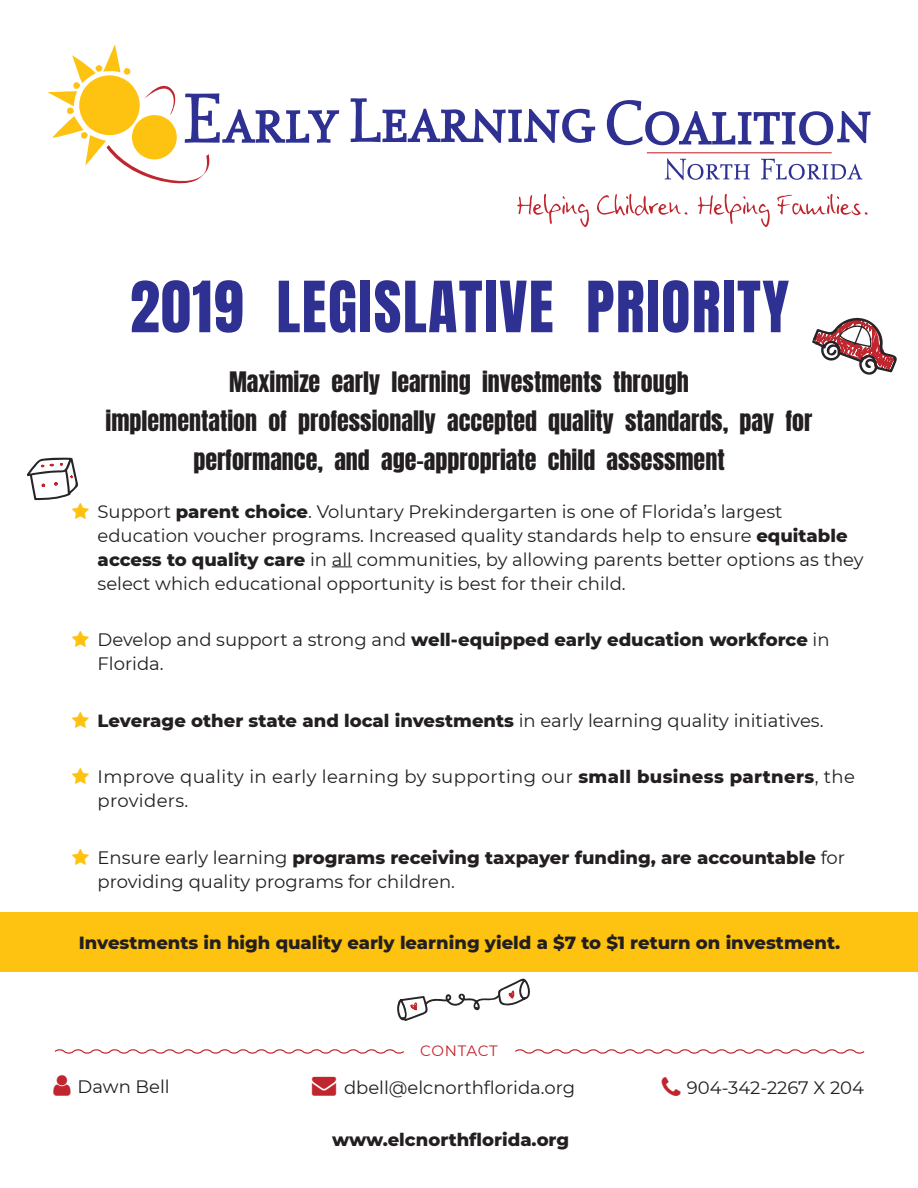
<style>
.page{position:relative;width:918px;height:1188px;background:#fff}
.page>*{position:absolute;margin:0;border:0;box-sizing:border-box;transform-origin:0 0}
.t1{font:60px "Anton";letter-spacing:.025em;color:#2e3092}
.t2{font:24px/39px "Anton";color:#231f20;text-align:center}
.t3{font:18px/24px "Montserrat";color:#231f20}
.t4{font:800 18px "Montserrat";color:#231f20}
.t5{font:18px/24px "Montserrat";letter-spacing:.02em;color:#231f20}
.t6{font:15px "Montserrat";letter-spacing:.04em;color:#c0262d}
.s1{font-weight:800}
.s2{font-weight:400}
</style>
<div class="page">
<div style="left:0;top:912px;width:918px;height:60px;background:#fec210"></div>
<hr style="left:647px;top:152px;width:185px;height:1px;background:#c0262d">
<svg style="left:47px;top:45px;width:292px;height:139px"></svg>
<svg style="left:351px;top:98px;width:244px;height:45px"></svg>
<svg style="left:607px;top:100px;width:264px;height:45px"></svg>
<svg style="left:665px;top:158px;width:85px;height:22px"></svg>
<svg style="left:761px;top:159px;width:102px;height:21px"></svg>
<svg style="left:517px;top:194px;width:72px;height:33px"></svg>
<svg style="left:597px;top:194px;width:90px;height:22px"></svg>
<svg style="left:698px;top:194px;width:72px;height:33px"></svg>
<svg style="left:777px;top:194px;width:91px;height:21px"></svg>
<svg style="left:332px;top:566px;width:20px;height:1px"></svg>
<svg style="left:515px;top:1049px;width:350px;height:5px"></svg>
<svg style="left:54px;top:1049px;width:350px;height:5px"></svg>
<svg style="left:812px;top:317px;width:85px;height:58px"></svg>
<svg style="left:397px;top:978px;width:133px;height:43px"></svg>
<svg style="left:27px;top:457px;width:51px;height:44px"></svg>
<p class="t1" style="left:130px;top:276px;width:661px">2019 LEGISLATIVE PRIORITY</p>
<p class="t2" style="left:229px;top:364px;width:461px">Maximize early learning investments through</p>
<p class="t2" style="left:106px;top:403px;width:708px">implementation of professionally accepted quality standards, pay for performance, and age-appropriate child assessment</p>
<p class="t3" style="left:98px;top:498px;width:768px">Support <span class="s1">parent choice</span>. Voluntary Prekindergarten is one of Florida’s largest education voucher programs. Increased quality standards help to ensure <span class="s1">equitable access to quality care</span> in all communities, by allowing parents better options as they select which educational opportunity is best for their child.</p>
<p class="t3" style="left:98px;top:627px;width:734px">Develop and support a strong and <span class="s1">well-equipped early education workforce</span> in<br>Florida.</p>
<p class="t4" style="left:98px;top:707px;width:727px">Leverage other state and local investments <span class="s2">in early learning quality initiatives.</span></p>
<p class="t5" style="left:98px;top:764px;width:759px">Improve quality in early learning by supporting our <span class="s1">small business partners</span>, the providers.</p>
<p class="t3" style="left:98px;top:845px;width:749px">Ensure early learning <span class="s1">programs receiving taxpayer funding, are accountable</span> for providing quality programs for children.</p>
<p class="t4" style="left:79px;top:929px;width:763px">Investments in high quality early learning yield a $7 to $1 return on investment.</p>
<p class="t6" style="left:420px;top:1040px;width:79px">CONTACT</p>
<p class="t3" style="left:78px;top:1074px;width:94px">Dawn Bell</p>
<p class="t3" style="left:344px;top:1075px;width:233px">dbell@elcnorthflorida.org</p>
<p class="t3" style="left:687px;top:1075px;width:179px">904-342-2267 X 204</p>
<p class="t4" style="left:332px;top:1126px;width:238px">www.elcnorthflorida.org</p>
</div>
